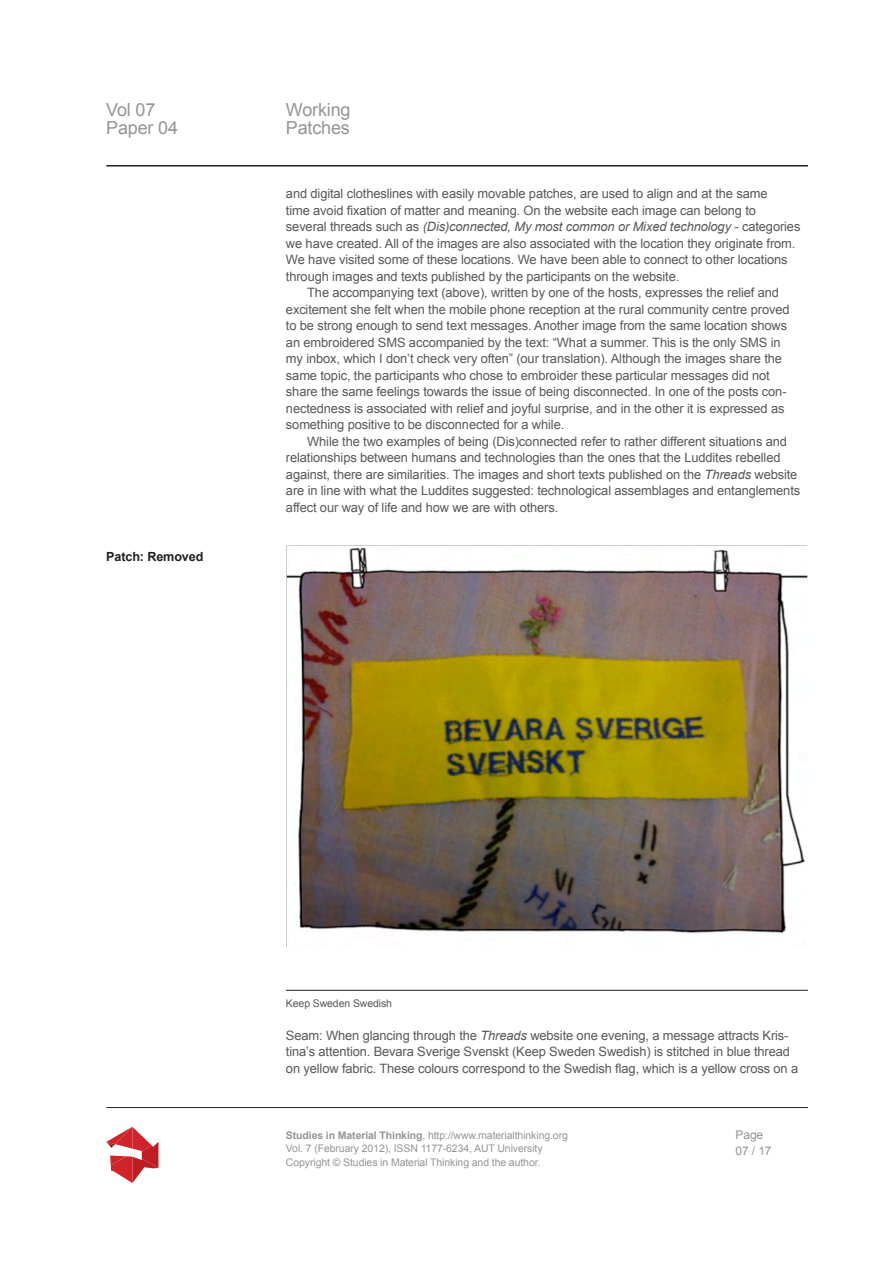
<style>
.page{position:relative;width:893px;height:1263px;background:#fff}
.page>*{position:absolute;margin:0;border:0;box-sizing:border-box;transform-origin:0 0}
.t1{font:18px/18px "Arial";letter-spacing:-.01em;color:#939598}
.Body{font:12.9px/16.5px "Arial";letter-spacing:-.01em;color:#57585a}
.Heading{font:700 12.6px "Arial";letter-spacing:-.01em;color:#231f20}
.t2{font:12px/16.5px "Arial";letter-spacing:-.01em;color:#939598}
.t3{font:10.5px/13.5px "Arial";letter-spacing:-.01em;color:#939598}
.Figure_Notes{font:10.5px "Arial";letter-spacing:-.01em;color:#57585a}
.s1{font-style:italic}
.s2{font-weight:700}
</style>
<div class="page">
<hr style="left:106px;top:165px;width:702px;height:2px;background:#231f20">
<hr style="left:106px;top:1107px;width:702px;height:1px;background:#231f20">
<svg style="left:106px;top:1127px;width:52px;height:56px"></svg>
<img style="left:287px;top:545px;width:520px;height:389px">
<hr style="left:286px;top:990px;width:522px;height:1px;background:#231f20">
<h1 class="t1" style="left:106px;top:100px;width:73px">Vol 07<br>Paper 04</h1>
<p class="Heading" style="left:106px;top:548px;width:99px">Patch: Removed</p>
<h1 class="t1" style="left:286px;top:100px;width:66px">Working<br>Patches</h1>
<p class="Body" style="left:286px;top:185px;width:516px">and digital clotheslines with easily movable patches, are used to align and at the same<br>time avoid fixation of matter and meaning. On the website each image can belong to<br>several threads such as <span class="s1">(Dis)connected, My most common or Mixed technology</span> - categories we have created. All of the images are also associated with the location they originate from.<br>We have visited some of these locations. We have been able to connect to other locations through images and texts published by the participants on the website.</p>
<p class="Body" style="left:286px;top:284px;width:505px;text-indent:21px">The accompanying text (above), written by one of the hosts, expresses the relief and excitement she felt when the mobile phone reception at the rural community centre proved to be strong enough to send text messages. Another image from the same location shows an embroidered SMS accompanied by the text: “What a summer. This is the only SMS in my inbox, which I don’t check very often” (our translation). Although the images share the same topic, the participants who chose to embroider these particular messages did not share the same feelings towards the issue of being disconnected. In one of the posts con&shy;nectedness is associated with relief and joyful surprise, and in the other it is expressed as something positive to be disconnected for a while.</p>
<p class="Body" style="left:286px;top:433px;width:516px;text-indent:21px">While the two examples of being (Dis)connected refer to rather different situations and relationships between humans and technologies than the ones that the Luddites rebelled against, there are similarities. The images and short texts published on the <span class="s1">Threads</span> website are in line with what the Luddites suggested: technological assemblages and entanglements affect our way of life and how we are with others.</p>
<p class="Figure_Notes" style="left:286px;top:996px;width:108px">Keep Sweden Swedish</p>
<p class="Body" style="left:286px;top:1027px;width:514px">Seam: When glancing through the <span class="s1">Threads</span> website one evening, a message attracts Kris&shy;tina’s attention. Bevara Sverige Svenskt (Keep Sweden Swedish) is stitched in blue thread on yellow fabric. These colours correspond to the Swedish flag, which is a yellow cross on a</p>
<p class="t3" style="left:286px;top:1128px;width:283px"><span class="s2">Studies in Material Thinking</span>, http://www.materialthinking.org<br>Vol. 7 (February 2012), ISSN 1177-6234, AUT University<br>Copyright © Studies in Material Thinking and the author.</p>
<p class="t2" style="left:736px;top:1126px;width:37px">Page<br>07 / 17</p>
</div>
